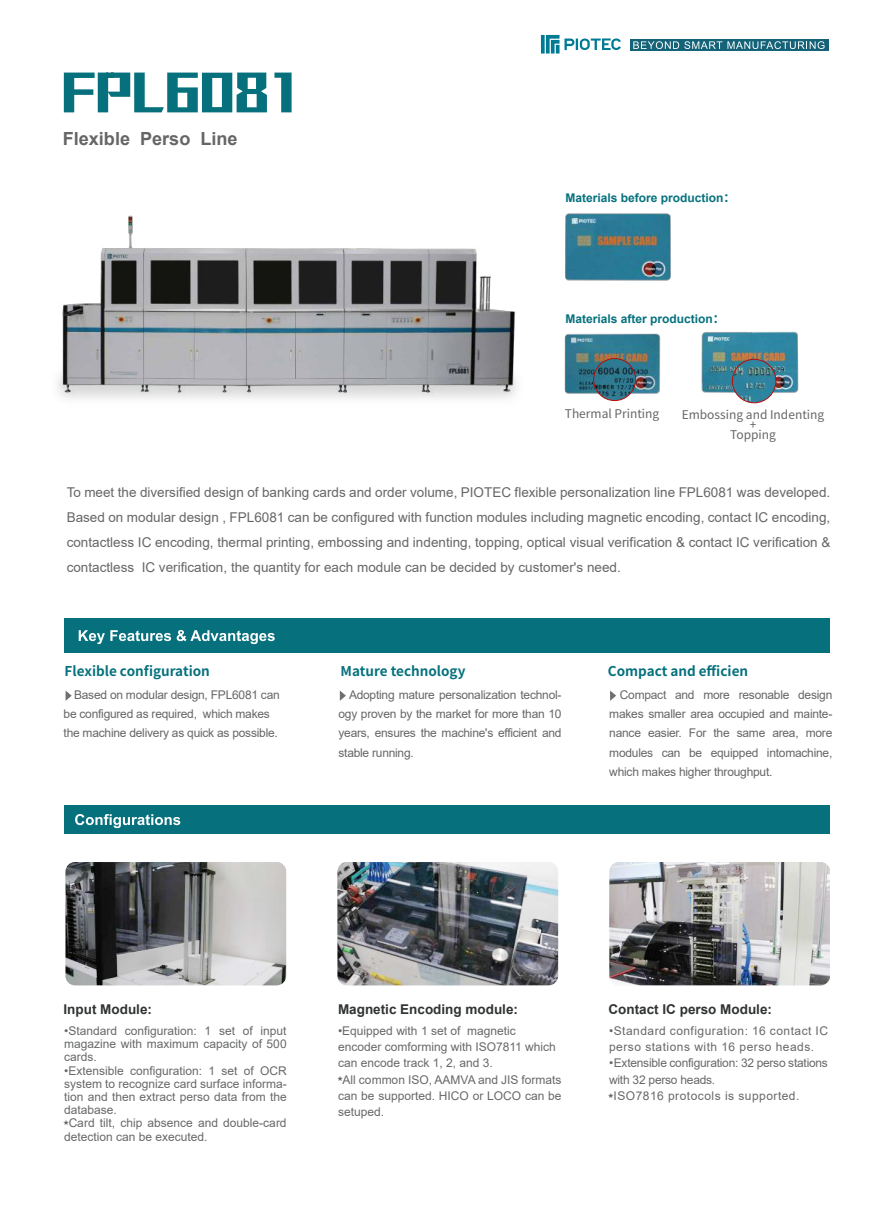
<style>
.page{position:relative;width:893px;height:1212px;background:#fff}
.page>*{position:absolute;margin:0;border:0;box-sizing:border-box;transform-origin:0 0}
.t1{font:700 18.15px "Arial";color:#666}
.t2{font:13.5px/25.2px "Arial";color:#666;text-align:justify}
.t3{font:700 13.5px "Arial";color:#313333}
.t4{font:700 13.5px "Source Han Sans CN";color:#06717d}
.t5{font:12px/13.2px "Arial";color:#676868;text-align:justify}
.t6{font:12px/19.2px "Arial";letter-spacing:-.02em;color:#666;text-align:justify}
.t7{font:12px/16.2px "Arial";letter-spacing:.04em;color:#676868}
.t8{font:12px "Arial";letter-spacing:-.02em;color:#676868}
.t9{font:700 12px "Arial";color:#06717d}
.t10{font:12px/10.2px "Source Han Sans CN";color:#666;text-align:center}
.t11{font:300 6.15px "Adobe Song Std";color:#666}
.s1{font-family:"Source Han Sans CN"}
</style>
<div class="page">
<svg style="left:64px;top:73px;width:203px;height:39px"></svg>
<svg style="left:274px;top:73px;width:18px;height:39px"></svg>
<svg style="left:541px;top:35px;width:80px;height:19px"></svg>
<div style="left:630px;top:39px;width:199px;height:12px;background:#156379"></div>
<svg style="left:633px;top:41px;width:191px;height:8px"></svg>
<div style="left:65px;top:806px;width:765px;height:28px;background:#06717d"></div>
<svg style="left:75px;top:814px;width:105px;height:14px"></svg>
<div style="left:64px;top:619px;width:766px;height:34px;background:#06717d"></div>
<svg style="left:79px;top:630px;width:92px;height:14px"></svg>
<svg style="left:177px;top:630px;width:98px;height:14px"></svg>
<svg style="left:65px;top:862px;width:221px;height:123px;background:#848586"></svg>
<img style="left:338px;top:862px;width:220px;height:123px;border-radius:10px">
<img style="left:609px;top:862px;width:221px;height:123px;border-radius:10px">
<svg style="left:340px;top:691px;width:6px;height:10px"></svg>
<svg style="left:66px;top:691px;width:6px;height:10px"></svg>
<svg style="left:610px;top:690px;width:6px;height:11px"></svg>
<img style="left:58px;top:215px;width:459px;height:184px">
<img style="left:565px;top:213px;width:106px;height:68px">
<img style="left:564px;top:333px;width:97px;height:64px">
<img style="left:701px;top:331px;width:98px;height:64px">
<img style="left:594px;top:358px;width:42px;height:42px;border-radius:21px">
<div style="left:593px;top:358px;width:43px;height:43px;border:1px solid #b70e08;border-radius:50%"></div>
<img style="left:732px;top:359px;width:44px;height:44px;border-radius:22px">
<div style="left:732px;top:359px;width:44px;height:44px;border:1px solid #b70e08;border-radius:50%"></div>
<h1 class="t1" style="left:63px;top:125px;width:176px">Flexible Perso Line</h1>
<p class="t9" style="left:565px;top:189px;width:172px">Materials before production<span class="s1">：</span></p>
<p class="t9" style="left:565px;top:310px;width:161px">Materials after production<span class="s1">：</span></p>
<p class="t10" style="left:565px;top:409px;width:96px">Thermal Printing</p>
<p class="t10" style="left:682px;top:409px;width:144px">Embossing and Indenting +<br>Topping</p>
<p class="t2" style="left:67px;top:479px;width:765px">To meet the diversified design of banking cards and order volume, PIOTEC flexible personalization line FPL6081 was developed.<br>Based on modular design , FPL6081 can be configured with function modules including magnetic encoding, contact IC encoding, contactless IC encoding, thermal printing, embossing and indenting, topping, optical visual verification &amp; contact IC verification &amp; contactless IC verification, the quantity for each module can be decided by customer's need.</p>
<p class="t4" style="left:65px;top:663px;width:147px">Flexible configuration</p>
<p class="t4" style="left:341px;top:663px;width:126px">Mature technology</p>
<p class="t4" style="left:608px;top:663px;width:142px">Compact and efficien</p>
<p class="t6" style="left:64px;top:685px;width:218px;text-align:left;text-indent:10px">Based on modular design, FPL6081 can be configured as required, which makes the machine delivery as quick as possible.</p>
<p class="t6" style="left:338px;top:685px;width:225px;text-indent:10px">Adopting mature personalization technol&shy;ogy proven by the market for more than 10 years, ensures the machine's efficient and stable running.</p>
<p class="t6" style="left:609px;top:685px;width:225px;text-indent:10px">Compact and more resonable design makes smaller area occupied and mainte&shy;nance easier. For the same area, more modules can be equipped intomachine, which makes higher throughput.</p>
<p class="t3" style="left:64px;top:999px;width:90px">Input Module:</p>
<p class="t3" style="left:338px;top:999px;width:182px">Magnetic Encoding module:</p>
<p class="t5" style="left:64px;top:1024px;width:224px">•Standard configuration: 1 set of input magazine with maximum capacity of 500 cards.</p>
<p class="t5" style="left:64px;top:1063px;width:224px">•Extensible configuration: 1 set of OCR</p>
<p class="t5" style="left:64px;top:1077px;width:224px">system to recognize card surface informa-</p>
<p class="t5" style="left:64px;top:1090px;width:224px">tion and then extract perso data from the</p>
<p class="t5" style="left:64px;top:1103px;width:54px">database.</p>
<p class="t5" style="left:69px;top:1116px;width:219px">Card tilt, chip absence and double-card</p>
<p class="t5" style="left:64px;top:1129px;width:145px">detection can be executed.</p>
<p class="t5" style="left:338px;top:1024px;width:179px">•Equipped with 1 set of magnetic</p>
<p class="t5" style="left:338px;top:1040px;width:219px">encoder comforming with ISO7811 which</p>
<p class="t5" style="left:338px;top:1056px;width:156px">can encode track 1, 2, and 3.</p>
<p class="t5" style="left:343px;top:1072px;width:220px">All common ISO, AAMVA and JIS formats</p>
<p class="t5" style="left:338px;top:1089px;width:225px">can be supported. HICO or LOCO can be</p>
<p class="t5" style="left:338px;top:1105px;width:48px">setuped.</p>
<p class="t11" style="left:337px;top:1075px;width:8px">★</p>
<p class="t11" style="left:63px;top:1120px;width:8px">★</p>
<p class="t3" style="left:608px;top:999px;width:165px">Contact IC perso Module:</p>
<p class="t7" style="left:609px;top:1022px;width:220px">•Standard configuration: 16 contact IC perso stations with 16 perso heads.</p>
<p class="t8" style="left:609px;top:1055px;width:220px">•Extensible configuration: 32 perso stations</p>
<p class="t8" style="left:609px;top:1071px;width:108px">with 32 perso heads.</p>
<p class="t7" style="left:614px;top:1087px;width:187px">ISO7816 protocols is supported.</p>
<p class="t11" style="left:608px;top:1092px;width:8px">★</p>
</div>
